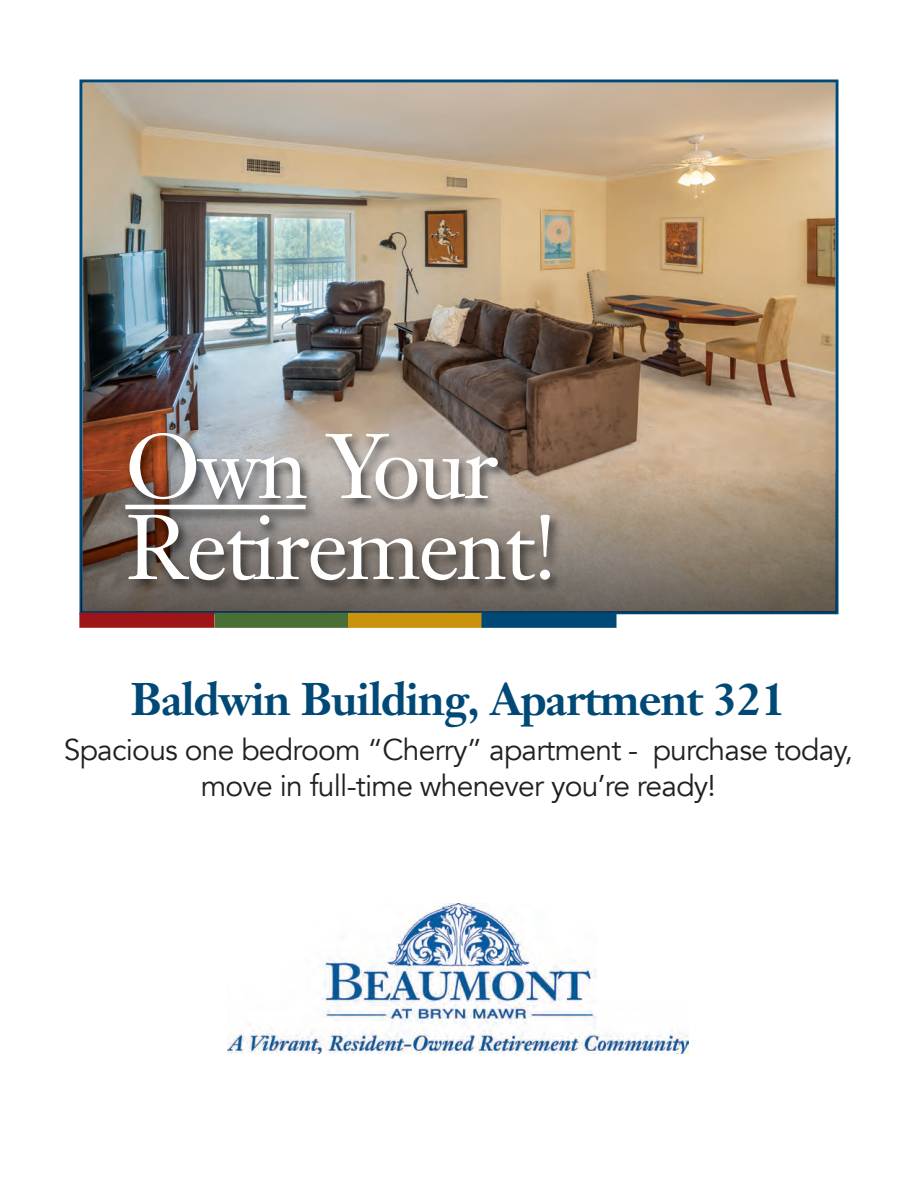
<style>
.page{position:relative;width:918px;height:1188px;background:#fff}
.page>*{position:absolute;margin:0;border:0;box-sizing:border-box;transform-origin:0 0}
.t1{font:90px/81px "Janson Text";letter-spacing:-.03em;color:#fff}
.t2{font:700 45px "Janson Text";letter-spacing:-.025em;color:#004976}
.t3{font:30px/36px "Avenir";letter-spacing:-.025em;color:#231f20;text-align:center}
</style>
<div class="page">
<img style="left:79px;top:80px;width:759px;height:534px">
<img style="left:228px;top:904px;width:460px;height:150px">
<svg style="left:81px;top:470px;width:756px;height:142px;background:#867869"></svg>
<img style="left:121px;top:430px;width:441px;height:164px">
<hr style="left:125px;top:505px;width:181px;height:4px;background:#fff">
<div style="left:79px;top:613px;width:135px;height:15px;background:#9e1519"></div>
<div style="left:214px;top:613px;width:136px;height:15px;background:#496e36"></div>
<div style="left:348px;top:613px;width:135px;height:15px;background:#c9930b"></div>
<div style="left:482px;top:613px;width:134px;height:15px;background:#004976"></div>
<h1 class="t1" style="left:125px;top:426px;width:434px">Own Your<br>Retirement!</h1>
<h2 class="t2" style="left:131px;top:670px;width:657px">Baldwin Building, Apartment 321</h2>
<p class="t3" style="left:64px;top:732px;width:791px">Spacious one bedroom “Cherry” apartment - purchase today, move in full-time whenever you’re ready!</p>
</div>
